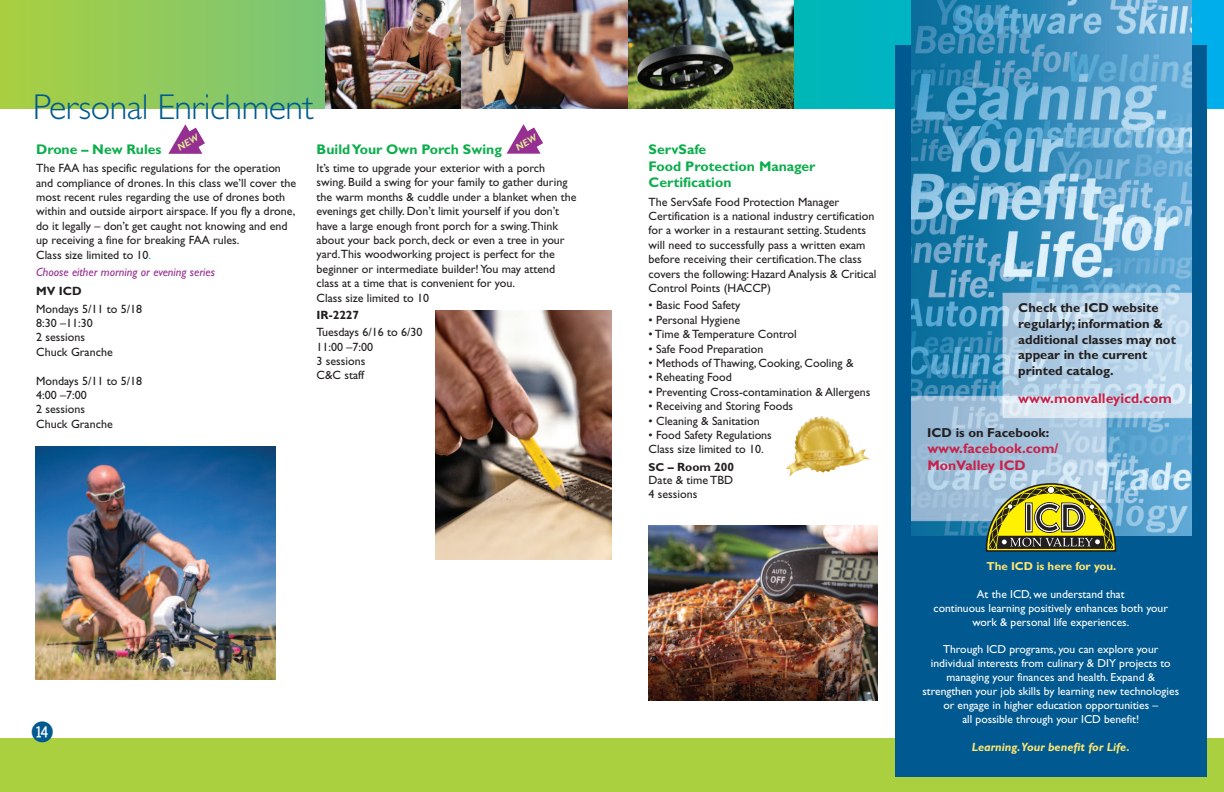
<style>
.page{position:relative;width:1224px;height:792px;background:#fff}
.page>*{position:absolute;margin:0;border:0;box-sizing:border-box;transform-origin:0 0}
.t1{font:300 36px "Gill Sans";letter-spacing:-.015em;color:#005a91}
.t2{font:28px "Fyra Numeric Circle Closed";color:#005a91}
.t3{font:700 14px/16.8px "Gill Sans";color:#0cae4c}
.t4{font:700 14px/16.8px "Gill Sans";color:#c8224a}
.t5{font:700 13px/15.6px "Gill Sans";color:#231f20}
.t6{font:12px/14.4px "Gill Sans";color:#231f20}
.t7{font:italic 12px "Gill Sans";color:#952f92}
.t8{font:italic 700 12px "Gill Sans";color:#ffe672}
.t9{font:700 12px "Gill Sans";color:#231f20}
.t10{font:11.6px/13.9px "Gill Sans";color:#fff;text-align:center}
.t11{font:700 11.6px "Gill Sans";color:#ffe672}
.s1{color:#00aeef}
.s2{font-weight:700;font-size:11.5px}
.s3{font-weight:700}
</style>
<div class="page">
<svg style="left:0;top:0;width:1224px;height:109px;background:#67c279"></svg>
<div style="left:0;top:738px;width:1224px;height:54px;background:#aad03f"></div>
<div style="left:896px;top:45px;width:311px;height:731px;background:#005a91"></div>
<img style="left:911px;top:0;width:281px;height:536px">
<svg style="left:986px;top:483px;width:130px;height:69px;background:#94954c"></svg>
<img style="left:786px;top:425px;width:18px;height:43px">
<img style="left:35px;top:447px;width:240px;height:233px">
<img style="left:325px;top:0;width:469px;height:109px">
<img style="left:649px;top:525px;width:229px;height:175px">
<img style="left:435px;top:310px;width:177px;height:250px">
<svg style="left:188px;top:127px;width:17px;height:21px"></svg>
<svg style="left:527px;top:127px;width:16px;height:21px"></svg>
<h1 class="t1" style="left:33px;top:94px;width:282px">Personal Enrichment</h1>
<p class="t3" style="left:36px;top:142px;width:127px">Drone – New Rules</p>
<p class="t6" style="left:36px;top:162px;width:261px">The FAA has specific regulations for the operation and compliance of drones. In this class we’ll cover the most recent rules regarding the use of drones both within and outside airport airspace. If you fly a drone, do it legally – don’t get caught not knowing and end up receiving a fine for breaking FAA rules.<br>Class size limited to 10<span class="s1">.</span></p>
<p class="t7" style="left:36px;top:267px;width:180px">Choose either morning or evening series</p>
<p class="t9" style="left:36px;top:287px;width:47px">MV ICD</p>
<p class="t6" style="left:36px;top:302px;width:108px">Mondays 5/11 to 5/18<br>8:30 –11:30<br>2 sessions<br>Chuck Granche</p>
<p class="t6" style="left:36px;top:374px;width:108px">Mondays 5/11 to 5/18<br>4:00 –7:00<br>2 sessions<br>Chuck Granche</p>
<p class="t3" style="left:317px;top:142px;width:187px">BuildYour Own Porch Swing</p>
<p class="t6" style="left:317px;top:162px;width:262px">It’s time to upgrade your exterior with a porch swing. Build a swing for your family to gather during the warm months &amp; cuddle under a blanket when the evenings get chilly. Don’t limit yourself if you don’t have a large enough front porch for a swing.Think about your back porch, deck or even a tree in your yard.This woodworking project is perfect for the beginner or intermediate builder!You may attend class at a time that is convenient for you.<br>Class size limited to 10</p>
<p class="t9" style="left:317px;top:310px;width:44px">IR-2227</p>
<p class="t6" style="left:317px;top:326px;width:107px">Tuesdays 6/16 to 6/30<br>11:00 –7:00<br>3 sessions<br>C&amp;C staff</p>
<h2 class="t2" style="left:31px;top:716px;width:25px">t</h2>
<p class="t3" style="left:649px;top:142px;width:168px">ServSafe<br>Food Protection Manager<br>Certification</p>
<p class="t6" style="left:649px;top:196px;width:230px">The ServSafe Food Protection Manager Certification is a national industry certification for a worker in a restaurant setting. Students will need to successfully pass a written exam before receiving their certification.The class covers the following: Hazard Analysis &amp; Critical Control Points (HACCP)</p>
<p class="t6" style="left:649px;top:299px;width:93px">• Basic Food Safety</p>
<p class="t6" style="left:649px;top:314px;width:93px">• Personal Hygiene</p>
<p class="t6" style="left:649px;top:328px;width:150px">• Time &amp;Temperature Control</p>
<p class="t6" style="left:649px;top:342px;width:116px">• Safe Food Preparation</p>
<p class="t6" style="left:649px;top:357px;width:206px">• Methods of Thawing, Cooking, Cooling &amp;</p>
<p class="t6" style="left:649px;top:371px;width:85px">• Reheating Food</p>
<p class="t6" style="left:649px;top:386px;width:223px">• Preventing Cross-contamination &amp; Allergens</p>
<p class="t6" style="left:649px;top:400px;width:146px">• Receiving and Storing Foods</p>
<p class="t6" style="left:649px;top:414px;width:113px">• Cleaning &amp; Sanitation</p>
<p class="t6" style="left:649px;top:429px;width:125px">• Food Safety Regulations<br>Class size limited to 10.</p>
<p class="t6" style="left:649px;top:461px;width:87px;line-height:13.7px;text-align:justify"><span class="s2">SC</span> <span class="s3">– Room 200<br></span>Date &amp; time TBD 4 sessions</p>
<p class="t5" style="left:1018px;top:301px;width:159px">Check the ICD website regularly; information &amp; additional classes may not appear in the current printed catalog.</p>
<p class="t4" style="left:1018px;top:391px;width:155px">www.monvalleyicd.com</p>
<p class="t5" style="left:927px;top:426px;width:123px">ICD is on Facebook:</p>
<p class="t4" style="left:927px;top:441px;width:133px">www.facebook.com/<br>MonValley ICD</p>
<p class="t11" style="left:986px;top:562px;width:132px">The ICD is here for you.</p>
<p class="t10" style="left:934px;top:588px;width:236px">At the ICD, we understand that<br>continuous learning positively enhances both your work &amp; personal life experiences.</p>
<p class="t10" style="left:922px;top:644px;width:258px">Through ICD programs, you can explore your individual interests from culinary &amp; DIY projects to managing your finances and health. Expand &amp; strengthen your job skills by learning new technologies or engage in higher education opportunities –<br>all possible through your ICD benefit!</p>
<p class="t8" style="left:972px;top:742px;width:160px">Learning.Your benefit for Life.</p>
</div>
